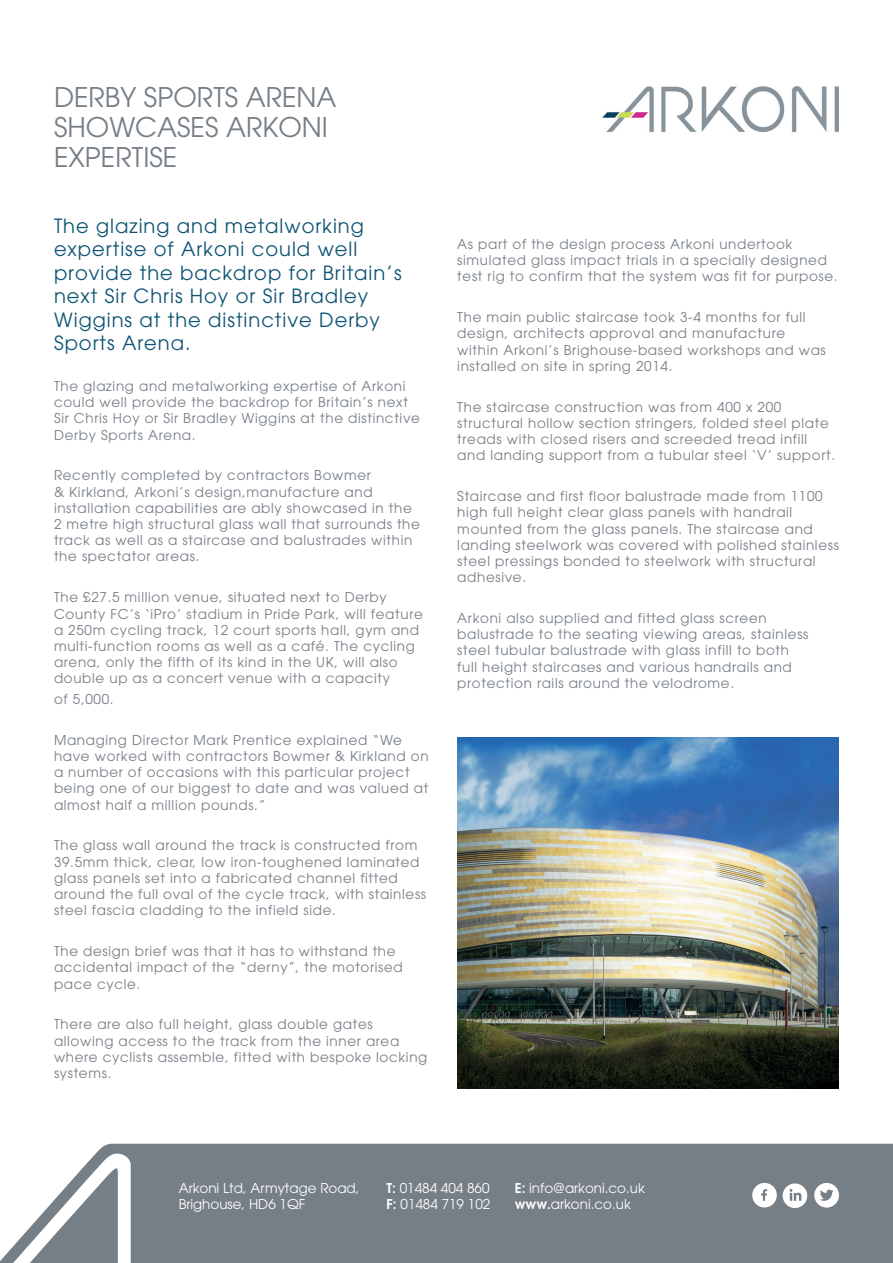
<style>
.page{position:relative;width:893px;height:1263px;background:#fff}
.page>*{position:absolute;margin:0;border:0;box-sizing:border-box;transform-origin:0 0}
.t1{font:27px/30px "Avant Garde";color:#767e86}
.t2{font:19.5px/23.4px "Avant Garde";letter-spacing:.05em;color:#0e5474}
.t3{font:13.5px/16.2px "Avant Garde";letter-spacing:.05em;color:#767e86}
.t4{font:13.5px/16.2px "Avant Garde";color:#fff}
.s1{font-weight:600}
</style>
<div class="page">
<img style="left:602px;top:86px;width:237px;height:46px">
<div style="left:0;top:1144px;width:893px;height:119px;background:#767e86"></div>
<svg style="left:2px;top:1152px;width:129px;height:111px"></svg>
<img style="left:457px;top:738px;width:382px;height:351px">
<svg style="left:752px;top:1183px;width:25px;height:24px"></svg>
<svg style="left:783px;top:1183px;width:24px;height:25px"></svg>
<svg style="left:814px;top:1183px;width:25px;height:24px"></svg>
<h1 class="t1" style="left:54px;top:82px;width:284px">DERBY SPORTS ARENA<br>SHOWCASES ARKONI<br>EXPERTISE</h1>
<h2 class="t2" style="left:54px;top:214px;width:349px">The glazing and metalworking expertise of Arkoni could well provide the backdrop for Britain’s next Sir Chris Hoy or Sir Bradley<br>Wiggins at the distinctive Derby<br>Sports Arena.</h2>
<p class="t3" style="left:54px;top:378px;width:367px">The glazing and metalworking expertise of Arkoni could well provide the backdrop for Britain’s next Sir Chris Hoy or Sir Bradley Wiggins at the distinctive Derby Sports Arena.</p>
<p class="t3" style="left:54px;top:467px;width:367px">Recently completed by contractors Bowmer<br>&amp; Kirkland, Arkoni’s design,manufacture and installation capabilities are ably showcased in the 2 metre high structural glass wall that surrounds the track as well as a staircase and balustrades within the spectator areas.</p>
<p class="t3" style="left:54px;top:589px;width:370px">The £27.5 million venue, situated next to Derby County FC’s ‘iPro’ stadium in Pride Park, will feature a 250m cycling track, 12 court sports hall, gym and multi-function rooms as well as a café. The cycling arena, only the fifth of its kind in the UK, will also double up as a concert venue with a capacity</p>
<p class="t3" style="left:54px;top:691px;width:61px">of 5,000.</p>
<p class="t3" style="left:54px;top:732px;width:376px">Managing Director Mark Prentice explained “We have worked with contractors Bowmer &amp; Kirkland on a number of occasions with this particular project being one of our biggest to date and was valued at almost half a million pounds.”</p>
<p class="t3" style="left:54px;top:837px;width:374px">The glass wall around the track is constructed from 39.5mm thick, clear, low iron-toughened laminated glass panels set into a fabricated channel fitted around the full oval of the cycle track, with stainless steel fascia cladding to the infield side.</p>
<p class="t3" style="left:54px;top:943px;width:350px">The design brief was that it has to withstand the accidental impact of the “derny”, the motorised pace cycle.</p>
<p class="t3" style="left:54px;top:1016px;width:375px">There are also full height, glass double gates allowing access to the track from the inner area where cyclists assemble, fitted with bespoke locking systems.</p>
<p class="t3" style="left:457px;top:236px;width:382px">As part of the design process Arkoni undertook simulated glass impact trials in a specially designed test rig to confirm that the system was fit for purpose.</p>
<p class="t3" style="left:457px;top:309px;width:370px">The main public staircase took 3-4 months for full design, architects approval and manufacture within Arkoni’s Brighouse-based workshops and was installed on site in spring 2014.</p>
<p class="t3" style="left:457px;top:399px;width:379px">The staircase construction was from 400 x 200 structural hollow section stringers, folded steel plate treads with closed risers and screeded tread infill and landing support from a tubular steel ‘V’ support.</p>
<p class="t3" style="left:457px;top:488px;width:383px">Staircase and first floor balustrade made from 1100 high full height clear glass panels with handrail mounted from the glass panels. The staircase and landing steelwork was covered with polished stainless steel pressings bonded to steelwork with structural adhesive.</p>
<p class="t3" style="left:457px;top:610px;width:353px">Arkoni also supplied and fitted glass screen balustrade to the seating viewing areas, stainless steel tubular balustrade with glass infill to both full height staircases and various handrails and protection rails around the velodrome.</p>
<p class="t4" style="left:179px;top:1179px;width:182px">Arkoni Ltd, Armytage Road,<br>Brighouse, HD6 1QF</p>
<p class="t4" style="left:515px;top:1180px;width:132px"><span class="s1">E:</span> info@arkoni.co.uk <span class="s1">www.</span>arkoni.co.uk</p>
<p class="t4" style="left:386px;top:1180px;width:105px"><span class="s1">T:</span> 01484 404 860<br><span class="s1">F:</span> 01484 719 102</p>
</div>
